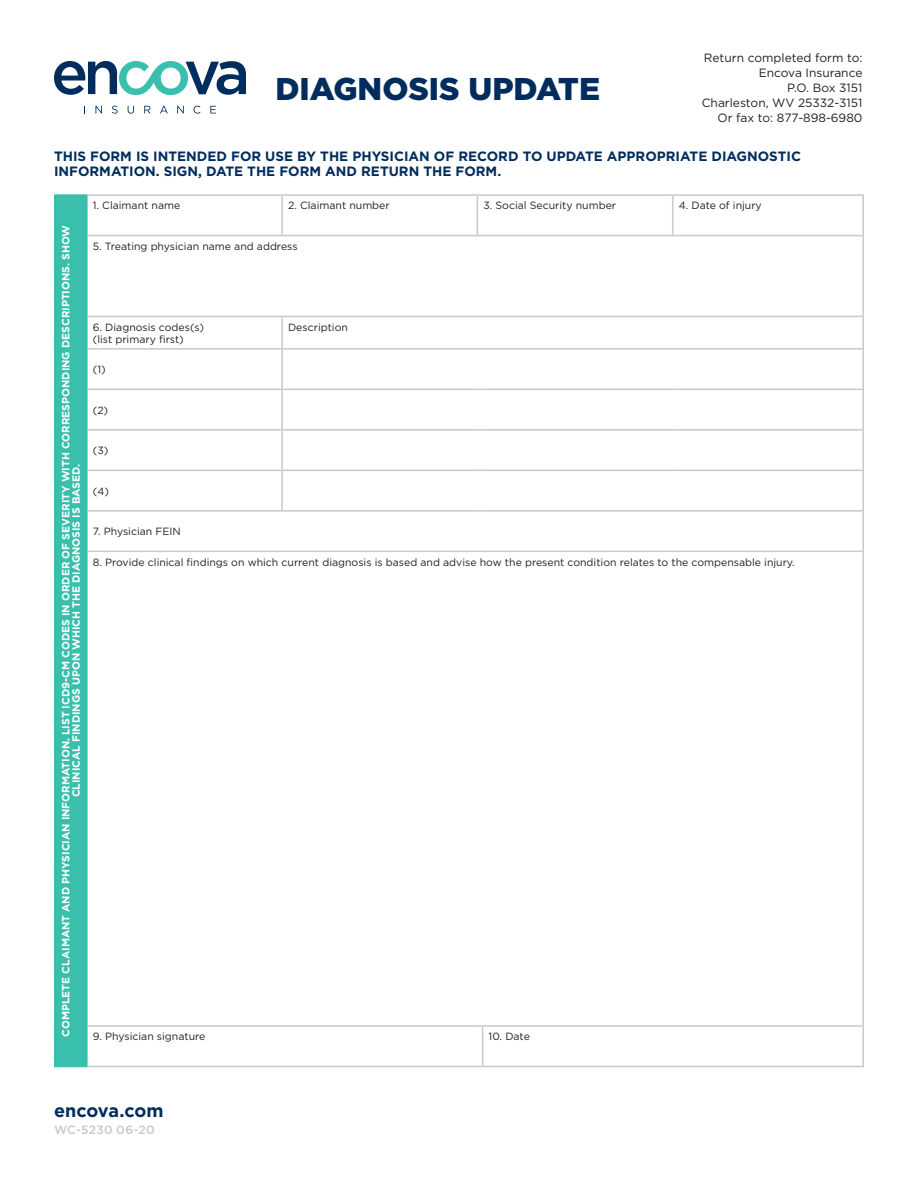
<style>
.page{position:relative;width:918px;height:1188px;background:#fff}
.page>*{position:absolute;margin:0;border:0;box-sizing:border-box;transform-origin:0 0}
.t1{font:900 31.5px "Gotham";color:#002d5d}
.t2{font:700 18px "Gotham";letter-spacing:-.015em;color:#002d5d}
.t3{font:700 13.5px/15px "Gotham";color:#002d5d}
.t4{font:12px/15px "Gotham";color:#231f20;text-align:right}
.t5{font:500 12px "Gotham";letter-spacing:.015em;color:#cac8c8}
.t6{font:10.5px/12px "Gotham";color:#231f20}
.t7{font:700 10.5px/10.5px "Gotham";color:#fff;text-align:center}
</style>
<div class="page">
<div style="left:55px;top:195px;width:32px;height:871px;background:#3bbfad"></div>
<hr style="left:88px;top:194px;width:194px;height:2px;background:#cac8c8">
<hr style="left:282px;top:194px;width:195px;height:2px;background:#cac8c8">
<hr style="left:281px;top:196px;width:2px;height:39px;background:#cac8c8">
<svg style="left:477px;top:194px;width:6px;height:2px"></svg>
<hr style="left:477px;top:196px;width:1px;height:39px;background:#cac8c8">
<hr style="left:483px;top:194px;width:190px;height:2px;background:#cac8c8">
<hr style="left:673px;top:194px;width:191px;height:2px;background:#cac8c8">
<hr style="left:672px;top:196px;width:1px;height:39px;background:#cac8c8">
<hr style="left:862px;top:196px;width:2px;height:39px;background:#cac8c8">
<hr style="left:88px;top:235px;width:194px;height:1px;background:#cac8c8">
<hr style="left:282px;top:235px;width:195px;height:1px;background:#cac8c8">
<hr style="left:483px;top:235px;width:190px;height:1px;background:#cac8c8">
<hr style="left:673px;top:235px;width:191px;height:1px;background:#cac8c8">
<hr style="left:862px;top:236px;width:2px;height:80px;background:#cac8c8">
<hr style="left:88px;top:316px;width:194px;height:1px;background:#cac8c8">
<hr style="left:282px;top:316px;width:195px;height:1px;background:#cac8c8">
<hr style="left:281px;top:317px;width:2px;height:31px;background:#cac8c8">
<hr style="left:483px;top:316px;width:190px;height:1px;background:#cac8c8">
<hr style="left:673px;top:316px;width:191px;height:1px;background:#cac8c8">
<hr style="left:862px;top:317px;width:2px;height:31px;background:#cac8c8">
<hr style="left:88px;top:348px;width:194px;height:2px;background:#cac8c8">
<hr style="left:282px;top:348px;width:195px;height:2px;background:#cac8c8">
<hr style="left:281px;top:350px;width:2px;height:39px;background:#cac8c8">
<svg style="left:477px;top:348px;width:6px;height:2px"></svg>
<hr style="left:483px;top:348px;width:190px;height:2px;background:#cac8c8">
<hr style="left:673px;top:348px;width:191px;height:2px;background:#cac8c8">
<hr style="left:862px;top:350px;width:2px;height:39px;background:#cac8c8">
<hr style="left:88px;top:389px;width:194px;height:1px;background:#cac8c8">
<hr style="left:282px;top:389px;width:195px;height:1px;background:#cac8c8">
<hr style="left:281px;top:390px;width:2px;height:39px;background:#cac8c8">
<hr style="left:483px;top:389px;width:190px;height:1px;background:#cac8c8">
<hr style="left:673px;top:389px;width:191px;height:1px;background:#cac8c8">
<hr style="left:862px;top:390px;width:2px;height:39px;background:#cac8c8">
<hr style="left:88px;top:429px;width:194px;height:2px;background:#cac8c8">
<hr style="left:282px;top:429px;width:195px;height:2px;background:#cac8c8">
<hr style="left:281px;top:431px;width:2px;height:39px;background:#cac8c8">
<svg style="left:477px;top:429px;width:6px;height:2px"></svg>
<hr style="left:483px;top:429px;width:190px;height:2px;background:#cac8c8">
<hr style="left:673px;top:429px;width:191px;height:2px;background:#cac8c8">
<hr style="left:862px;top:431px;width:2px;height:39px;background:#cac8c8">
<hr style="left:88px;top:470px;width:194px;height:1px;background:#cac8c8">
<hr style="left:282px;top:470px;width:195px;height:1px;background:#cac8c8">
<hr style="left:281px;top:471px;width:2px;height:39px;background:#cac8c8">
<hr style="left:483px;top:470px;width:190px;height:1px;background:#cac8c8">
<hr style="left:673px;top:470px;width:191px;height:1px;background:#cac8c8">
<hr style="left:862px;top:471px;width:2px;height:39px;background:#cac8c8">
<hr style="left:862px;top:512px;width:2px;height:39px;background:#cac8c8">
<hr style="left:88px;top:1025px;width:194px;height:2px;background:#cac8c8">
<hr style="left:282px;top:1025px;width:195px;height:2px;background:#cac8c8">
<svg style="left:477px;top:1025px;width:6px;height:2px"></svg>
<hr style="left:483px;top:1025px;width:190px;height:2px;background:#cac8c8">
<hr style="left:482px;top:1027px;width:1px;height:39px;background:#cac8c8">
<hr style="left:673px;top:1025px;width:191px;height:2px;background:#cac8c8">
<hr style="left:862px;top:1027px;width:2px;height:39px;background:#cac8c8">
<hr style="left:88px;top:1066px;width:194px;height:1px;background:#cac8c8">
<hr style="left:282px;top:1066px;width:195px;height:1px;background:#cac8c8">
<hr style="left:483px;top:1066px;width:190px;height:1px;background:#cac8c8">
<hr style="left:673px;top:1066px;width:191px;height:1px;background:#cac8c8">
<hr style="left:54px;top:194px;width:34px;height:2px;background:#39beae">
<hr style="left:54px;top:196px;width:2px;height:40px;background:#39beae">
<hr style="left:86px;top:196px;width:2px;height:40px;background:#39beae">
<hr style="left:54px;top:236px;width:2px;height:80px;background:#39beae">
<hr style="left:86px;top:236px;width:2px;height:80px;background:#39beae">
<hr style="left:54px;top:316px;width:2px;height:33px;background:#39beae">
<hr style="left:86px;top:316px;width:2px;height:33px;background:#39beae">
<hr style="left:54px;top:349px;width:2px;height:40px;background:#39beae">
<hr style="left:86px;top:349px;width:2px;height:40px;background:#39beae">
<hr style="left:54px;top:389px;width:2px;height:41px;background:#39beae">
<hr style="left:86px;top:389px;width:2px;height:41px;background:#39beae">
<hr style="left:54px;top:430px;width:2px;height:40px;background:#39beae">
<hr style="left:86px;top:430px;width:2px;height:40px;background:#39beae">
<hr style="left:54px;top:470px;width:2px;height:41px;background:#39beae">
<hr style="left:86px;top:470px;width:2px;height:41px;background:#39beae">
<hr style="left:54px;top:511px;width:2px;height:40px;background:#39beae">
<hr style="left:86px;top:511px;width:2px;height:40px;background:#39beae">
<hr style="left:54px;top:551px;width:2px;height:475px;background:#39beae">
<hr style="left:54px;top:1026px;width:2px;height:40px;background:#39beae">
<hr style="left:86px;top:1026px;width:2px;height:40px;background:#39beae">
<hr style="left:54px;top:1066px;width:34px;height:1px;background:#39beae">
<hr style="left:88px;top:510px;width:194px;height:2px;background:#cac8c8">
<hr style="left:282px;top:510px;width:195px;height:2px;background:#cac8c8">
<svg style="left:477px;top:510px;width:6px;height:2px"></svg>
<hr style="left:483px;top:510px;width:190px;height:2px;background:#cac8c8">
<hr style="left:673px;top:510px;width:191px;height:2px;background:#cac8c8">
<hr style="left:88px;top:551px;width:194px;height:1px;background:#cac8c8">
<hr style="left:282px;top:551px;width:195px;height:1px;background:#cac8c8">
<hr style="left:483px;top:551px;width:190px;height:1px;background:#cac8c8">
<hr style="left:673px;top:551px;width:191px;height:1px;background:#cac8c8">
<hr style="left:862px;top:552px;width:2px;height:473px;background:#cac8c8">
<hr style="left:86px;top:551px;width:2px;height:475px;background:#39beae">
<svg style="left:54px;top:61px;width:192px;height:34px"></svg>
<svg style="left:95px;top:106px;width:7px;height:7px"></svg>
<svg style="left:112px;top:106px;width:6px;height:8px"></svg>
<svg style="left:128px;top:106px;width:6px;height:8px"></svg>
<svg style="left:144px;top:106px;width:7px;height:7px"></svg>
<svg style="left:160px;top:106px;width:8px;height:7px"></svg>
<svg style="left:177px;top:106px;width:7px;height:7px"></svg>
<svg style="left:194px;top:106px;width:6px;height:8px"></svg>
<svg style="left:210px;top:106px;width:6px;height:7px"></svg>
<p class="t1" style="left:275px;top:71px;width:326px">DIAGNOSIS UPDATE</p>
<p class="t4" style="left:704px;top:50px;width:160px">Return completed form to:</p>
<p class="t4" style="left:759px;top:65px;width:105px">Encova Insurance</p>
<p class="t4" style="left:702px;top:80px;width:162px">P.O. Box 3151<br>Charleston, WV 25332-3151</p>
<p class="t4" style="left:718px;top:110px;width:146px">Or fax to: 877-898-6980</p>
<p class="t3" style="left:54px;top:148px;width:748px">THIS FORM IS INTENDED FOR USE BY THE PHYSICIAN OF RECORD TO UPDATE APPROPRIATE DIAGNOSTIC<br>INFORMATION. SIGN, DATE THE FORM AND RETURN THE FORM.</p>
<p class="t7" style="left:60px;top:1037px;width:813px;rotate:-90deg">COMPLETE CLAIMANT AND PHYSICIAN INFORMATION. LIST ICD9-CM CODES IN ORDER OF SEVERITY WITH CORRESPONDING DESCRIPTIONS. SHOW<br>CLINICAL FINDINGS UPON WHICH THE DIAGNOSIS IS BASED.</p>
<p class="t6" style="left:93px;top:200px;width:89px">1. Claimant name</p>
<p class="t6" style="left:288px;top:200px;width:103px">2. Claimant number</p>
<p class="t6" style="left:483px;top:200px;width:134px">3. Social Security number</p>
<p class="t6" style="left:679px;top:200px;width:85px">4. Date of injury</p>
<p class="t6" style="left:93px;top:240px;width:206px">5. Treating physician name and address</p>
<p class="t6" style="left:93px;top:321px;width:113px">6. Diagnosis codes(s) (list primary first)</p>
<p class="t6" style="left:288px;top:321px;width:61px">Description</p>
<p class="t6" style="left:93px;top:363px;width:14px">(1)</p>
<p class="t6" style="left:93px;top:404px;width:17px">(2)</p>
<p class="t6" style="left:93px;top:444px;width:17px">(3)</p>
<p class="t6" style="left:93px;top:485px;width:18px">(4)</p>
<p class="t6" style="left:93px;top:525px;width:89px">7. Physician FEIN</p>
<p class="t6" style="left:93px;top:556px;width:704px">8. Provide clinical findings on which current diagnosis is based and advise how the present condition relates to the compensable injury.</p>
<p class="t6" style="left:93px;top:1030px;width:114px">9. Physician signature</p>
<p class="t6" style="left:489px;top:1030px;width:43px">10. Date</p>
<p class="t2" style="left:54px;top:1100px;width:111px">encova.com</p>
<p class="t5" style="left:54px;top:1123px;width:102px">WC-5230 06-20</p>
</div>
